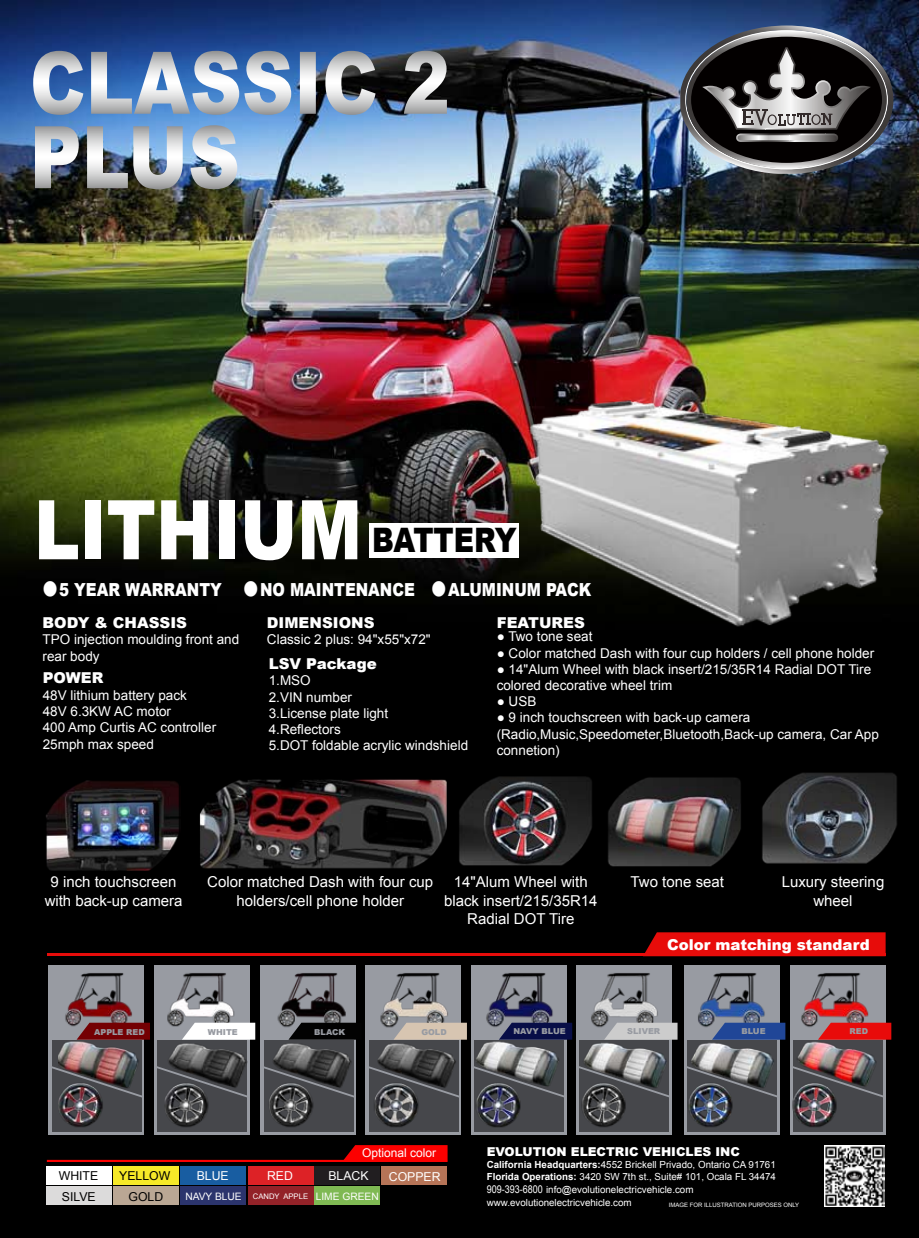
<style>
.page{position:relative;width:919px;height:1238px;background:#fff}
.page>*{position:absolute;margin:0;border:0;box-sizing:border-box;transform-origin:0 0}
.t1{font:900 86.4px/74.4px "Arial";color:#fff;scale:.83 1}
.t2{font:900 82.35px "Arial";color:#fff;scale:.83 1}
.t3{font:900 33.75px "Arial";letter-spacing:-.01em;color:#000;scale:.83 1}
.t4{font:900 18px "Arial";color:#fff;scale:.83 1}
.t5{font:15px/18px "Arial";color:#fff;text-align:center}
.t6{font:900 15px "Arial";color:#fff}
.t7{font:13.5px/16.2px "Arial";color:#fff}
.t8{font:12.3px/20.2px "Arial";color:#000}
.t9{font:12.3px "Arial";color:#fff}
.t10{font:900 12.15px "Arial";color:#fff}
.t11{font:12px "Arial";color:#fff}
.t12{font:10.2px "Arial";color:#fff}
.t13{font:9.75px/11.7px "Arial";color:#fff}
.t14{font:900 8.1px "Arial";color:#989ba2}
.t15{font:6px "Arial";color:#fff}
.s1{font-size:36px}
.s2{font-weight:700}
.s3{font-size:10.8px}
.s4{font-size:7.65px}
</style>
<div class="page">
<img style="left:0;top:0;width:918px;height:1237px">
<svg style="left:680px;top:26px;width:213px;height:148px;background:#4a4d54"></svg>
<img style="left:496px;top:396px;width:414px;height:240px">
<div style="left:370px;top:524px;width:149px;height:34px;background:#fff"></div>
<img style="left:40px;top:779px;width:141px;height:92px">
<img style="left:460px;top:773px;width:134px;height:98px">
<img style="left:601px;top:769px;width:147px;height:104px">
<div style="left:49px;top:964px;width:95px;height:170px;background:#989ba2"></div>
<img style="left:756px;top:769px;width:156px;height:95px">
<div style="left:52px;top:1039px;width:90px;height:92px;background:#46474b"></div>
<img style="left:58px;top:948px;width:835px;height:186px">
<img style="left:52px;top:1065px;width:91px;height:32px">
<svg style="left:154px;top:1065px;width:94px;height:32px;background:#47474a"></svg>
<svg style="left:261px;top:1065px;width:94px;height:32px;background:#47474a"></svg>
<svg style="left:366px;top:1065px;width:94px;height:32px;background:#48494c"></svg>
<svg style="left:471px;top:1065px;width:94px;height:32px;background:#595b5f"></svg>
<svg style="left:576px;top:1065px;width:94px;height:32px;background:#5c5e60"></svg>
<svg style="left:684px;top:1065px;width:94px;height:32px;background:#5c5e62"></svg>
<img style="left:790px;top:1065px;width:94px;height:32px">
<svg style="left:77px;top:1022px;width:73px;height:17px"></svg>
<svg style="left:182px;top:1022px;width:73px;height:17px"></svg>
<svg style="left:288px;top:1022px;width:74px;height:17px"></svg>
<svg style="left:393px;top:1022px;width:74px;height:17px"></svg>
<svg style="left:499px;top:1022px;width:73px;height:17px"></svg>
<svg style="left:604px;top:1022px;width:73px;height:17px"></svg>
<svg style="left:712px;top:1022px;width:73px;height:17px"></svg>
<svg style="left:817px;top:1022px;width:74px;height:17px"></svg>
<hr style="left:47px;top:953px;width:838px;height:3px;background:#e70c0a">
<svg style="left:643px;top:932px;width:242px;height:21px;background:#db0b09"></svg>
<div style="left:46px;top:1166px;width:66px;height:19px;background:#fff"></div>
<div style="left:46px;top:1186px;width:66px;height:19px;background:#dcdbdb"></div>
<div style="left:314px;top:1166px;width:66px;height:18px;background:#211e20"></div>
<div style="left:113px;top:1166px;width:66px;height:19px;background:#f6e928"></div>
<div style="left:113px;top:1186px;width:66px;height:19px;background:#baa794"></div>
<div style="left:314px;top:1186px;width:66px;height:19px;background:#7fb953"></div>
<div style="left:180px;top:1166px;width:66px;height:19px;background:#185da1"></div>
<div style="left:180px;top:1186px;width:66px;height:19px;background:#2b346d"></div>
<div style="left:381px;top:1166px;width:66px;height:19px;background:#b67457"></div>
<div style="left:248px;top:1166px;width:65px;height:19px;background:#dd2226"></div>
<div style="left:248px;top:1186px;width:65px;height:19px;background:#932228"></div>
<hr style="left:47px;top:1159px;width:400px;height:2px;background:#fc0000">
<svg style="left:342px;top:1144px;width:105px;height:16px;background:#d90000"></svg>
<img style="left:824px;top:1145px;width:60px;height:61px">
<img style="left:187px;top:770px;width:273px;height:103px">
<h1 class="t1" style="left:30px;top:43px;width:508px">CLASSIC 2<br>PLUS</h1>
<h2 class="t2" style="left:34px;top:470px;width:396px">LITHIUM</h2>
<h3 class="t3" style="left:372px;top:516px;width:176px">BATTERY</h3>
<h3 class="t4" style="left:41px;top:576px;width:664px"><span class="s1">●</span>5 YEAR WARRANTY <span class="s1">●</span>NO MAINTENANCE <span class="s1">●</span>ALUMINUM PACK</h3>
<p class="t6" style="left:43px;top:611px;width:146px">BODY &amp; CHASSIS</p>
<p class="t7" style="left:43px;top:631px;width:198px">TPO injection moulding front and rear body</p>
<p class="t6" style="left:267px;top:611px;width:109px">DIMENSIONS</p>
<p class="t7" style="left:267px;top:631px;width:165px">Classic 2 plus: 94"x55"x72"</p>
<p class="t6" style="left:496px;top:611px;width:90px">FEATURES</p>
<p class="t7" style="left:496px;top:628px;width:97px">● Two tone seat</p>
<p class="t7" style="left:496px;top:644px;width:379px">● Color matched Dash with four cup holders / cell phone holder</p>
<p class="t7" style="left:496px;top:660px;width:376px">● 14"Alum Wheel with black insert/215/35R14 Radial DOT Tire colored decorative wheel trim</p>
<p class="t7" style="left:496px;top:693px;width:41px">● USB</p>
<p class="t7" style="left:496px;top:709px;width:383px">● 9 inch touchscreen with back-up camera (Radio,Music,Speedometer,Bluetooth,Back-up camera, Car App connetion)</p>
<p class="t6" style="left:269px;top:652px;width:110px">LSV Package</p>
<p class="t7" style="left:269px;top:672px;width:201px">1.MSO<br>2.VIN number<br>3.License plate light<br>4.Reflectors<br>5.DOT foldable acrylic windshield</p>
<p class="t6" style="left:43px;top:667px;width:62px">POWER</p>
<p class="t7" style="left:43px;top:687px;width:175px">48V lithium battery pack<br>48V 6.3KW AC motor<br>400 Amp Curtis AC controller<br>25mph max speed</p>
<p class="t5" style="left:207px;top:873px;width:227px">Color matched Dash with four cup holders/cell phone holder</p>
<p class="t5" style="left:444px;top:873px;width:155px">14"Alum Wheel with black insert/215/35R14<br>Radial DOT Tire</p>
<p class="t5" style="left:45px;top:873px;width:139px">9 inch touchscreen with back-up camera</p>
<p class="t5" style="left:630px;top:873px;width:95px">Two tone seat</p>
<p class="t5" style="left:781px;top:873px;width:104px">Luxury steering wheel</p>
<p class="t6" style="left:667px;top:933px;width:204px">Color matching standard</p>
<p class="t14" style="left:94px;top:1025px;width:52px">APPLE RED</p>
<p class="t14" style="left:208px;top:1025px;width:31px">WHITE</p>
<p class="t14" style="left:314px;top:1025px;width:33px">BLACK</p>
<p class="t14" style="left:421px;top:1025px;width:27px">GOLD</p>
<p class="t14" style="left:513px;top:1025px;width:54px">NAVY BLUE</p>
<p class="t14" style="left:627px;top:1025px;width:35px">SLIVER</p>
<p class="t14" style="left:741px;top:1025px;width:26px">BLUE</p>
<p class="t14" style="left:849px;top:1025px;width:20px">RED</p>
<p class="t8" style="left:59px;top:1165px;width:41px">WHITE<br>SILVE</p>
<p class="t11" style="left:362px;top:1144px;width:76px">Optional color</p>
<p class="t10" style="left:486px;top:1142px;width:255px">EVOLUTION ELECTRIC VEHICLES INC</p>
<p class="t13" style="left:486px;top:1158px;width:291px"><span class="s2">California Headquarters:</span>4552 Brickell Privado, Ontario CA 91761<br><span class="s2">Florida Operations:</span> 3420 SW 7th st., Suite# 101, Ocala FL 34474</p>
<p class="t13" style="left:486px;top:1182px;width:208px;line-height:13.4px"><span class="s3">909-393-6800</span> info@evolutionelectricvehicle.com www.evolutionelectricvehicle.com</p>
<p class="t15" style="left:668px;top:1200px;width:132px">IMAGE FOR ILLUSTRATION PURPOSES ONLY</p>
<p class="t8" style="left:119px;top:1165px;width:53px">YELLOW</p>
<p class="t9" style="left:197px;top:1167px;width:34px">BLUE</p>
<p class="t9" style="left:267px;top:1167px;width:27px">RED</p>
<p class="t9" style="left:328px;top:1167px;width:42px">BLACK</p>
<p class="t9" style="left:389px;top:1167px;width:53px">COPPER</p>
<p class="t12" style="left:185px;top:1188px;width:195px">NAVY BLUE <span class="s4">CANDY APPLE</span> LIME GREEN</p>
<p class="t8" style="left:128px;top:1186px;width:36px">GOLD</p>
</div>
